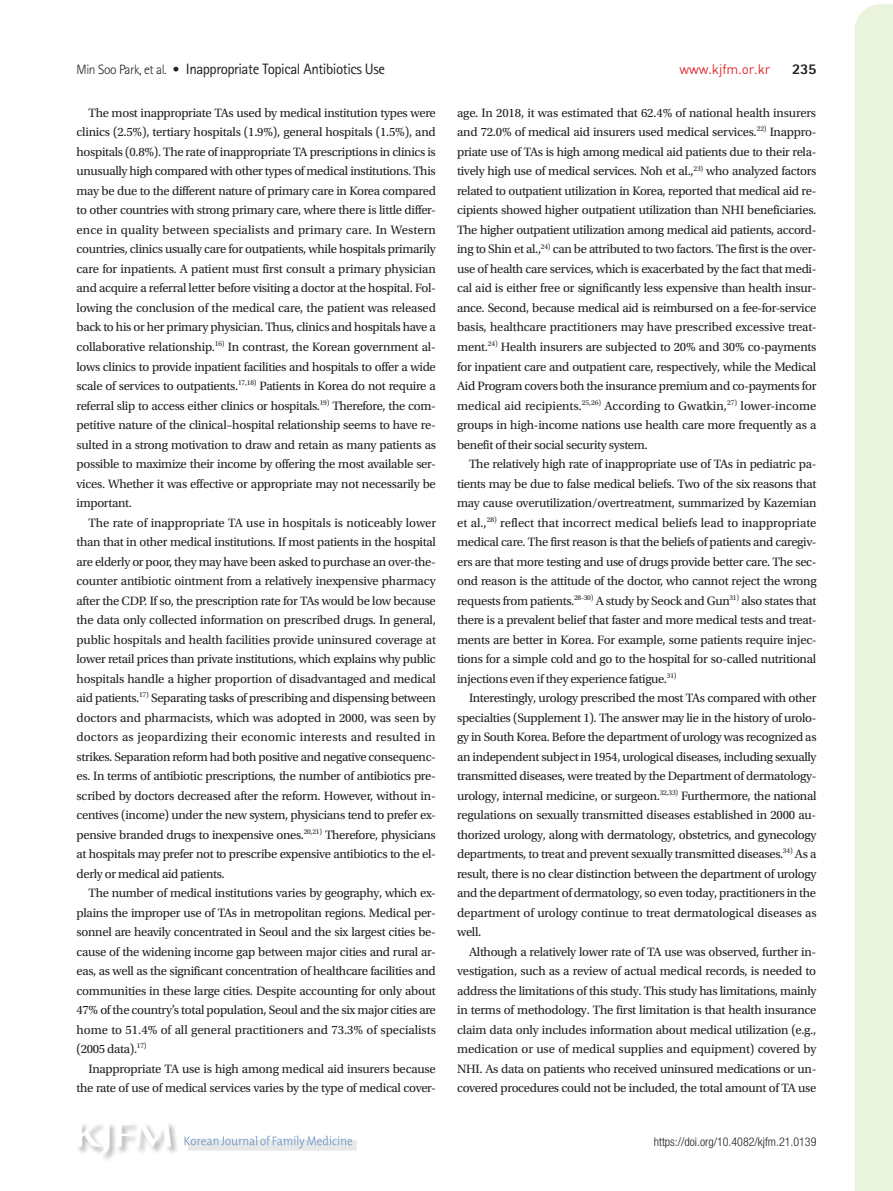
<style>
.page{position:relative;width:893px;height:1191px;background:#fff}
.page>*{position:absolute;margin:0;border:0;box-sizing:border-box;transform-origin:0 0}
.t1{font:15px "Rotis Sans Serif Std";letter-spacing:-.03em;color:#231f20}
.t2{font:800 15px "Rotis Sans Serif Std";color:#231f20}
.t3{font:13.5px "Dinreg";letter-spacing:-.01em;color:#e02a30}
.t4{font:12.75px/19.5px "Utopia Std";letter-spacing:-.025em;color:#231f20;text-align:justify}
.t5{font:300 condensed 12px "Helvetica Neue LT Std";color:#231f20}
.s1{font-weight:300;font-size:13.5px}
</style>
<div class="page">
<div style="left:855px;top:4px;width:38px;height:1187px;background:#eaf3dc"></div>
<div style="left:188px;top:1140px;width:169px;height:10px;background:#e8e8e9"></div>
<svg style="left:185px;top:1135px;width:167px;height:13px"></svg>
<div style="left:76px;top:1122px;width:104px;height:40px;background:#231f20;opacity:.3"></div>
<svg style="left:77px;top:1122px;width:94px;height:32px"></svg>
<p class="t1" style="left:77px;top:60px;width:310px"><span class="s1">Min Soo Park, et al. •</span> Inappropriate Topical Antibiotics Use</p>
<p class="t4" style="left:77px;top:103px;width:361px;text-indent:12px">The most inappropriate TAs used by medical institution types were clinics (2.5%), tertiary hospitals (1.9%), general hospitals (1.5%), and hospitals (0.8%). The rate of inappropriate TA prescriptions in clinics is unusually high compared with other types of medical institutions. This may be due to the different nature of primary care in Korea compared to other countries with strong primary care, where there is little differ&shy;ence in quality between specialists and primary care. In Western countries, clinics usually care for outpatients, while hospitals primarily care for inpatients. A patient must first consult a primary physician and acquire a referral letter before visiting a doctor at the hospital. Fol&shy;lowing the conclusion of the medical care, the patient was released back to his or her primary physician. Thus, clinics and hospitals have a collaborative relationship.<sup>16)</sup> In contrast, the Korean government al&shy;lows clinics to provide inpatient facilities and hospitals to offer a wide scale of services to outpatients.<sup>17,18)</sup> Patients in Korea do not require a referral slip to access either clinics or hospitals.<sup>19)</sup> Therefore, the com&shy;petitive nature of the clinical–hospital relationship seems to have re&shy;sulted in a strong motivation to draw and retain as many patients as possible to maximize their income by offering the most available ser&shy;vices. Whether it was effective or appropriate may not necessarily be important.</p>
<p class="t4" style="left:77px;top:513px;width:361px;text-indent:12px">The rate of inappropriate TA use in hospitals is noticeably lower than that in other medical institutions. If most patients in the hospital are elderly or poor, they may have been asked to purchase an over-the&shy;counter antibiotic ointment from a relatively inexpensive pharmacy after the CDP. If so, the prescription rate for TAs would be low because the data only collected information on prescribed drugs. In general, public hospitals and health facilities provide uninsured coverage at lower retail prices than private institutions, which explains why public hospitals handle a higher proportion of disadvantaged and medical aid patients.<sup>17)</sup> Separating tasks of prescribing and dispensing between doctors and pharmacists, which was adopted in 2000, was seen by doctors as jeopardizing their economic interests and resulted in strikes. Separation reform had both positive and negative consequenc&shy;es. In terms of antibiotic prescriptions, the number of antibiotics pre&shy;scribed by doctors decreased after the reform. However, without in&shy;centives (income) under the new system, physicians tend to prefer ex&shy;pensive branded drugs to inexpensive ones.<sup>20,21)</sup> Therefore, physicians at hospitals may prefer not to prescribe expensive antibiotics to the el&shy;derly or medical aid patients.</p>
<p class="t4" style="left:77px;top:883px;width:361px;text-indent:12px">The number of medical institutions varies by geography, which ex&shy;plains the improper use of TAs in metropolitan regions. Medical per&shy;sonnel are heavily concentrated in Seoul and the six largest cities be&shy;cause of the widening income gap between major cities and rural ar&shy;eas, as well as the significant concentration of healthcare facilities and communities in these large cities. Despite accounting for only about 47% of the country’s total population, Seoul and the six major cities are home to 51.4% of all general practitioners and 73.3% of specialists (2005 data).<sup>17)</sup></p>
<p class="t4" style="left:77px;top:1059px;width:361px;text-align:right">Inappropriate TA use is high among medical aid insurers because the rate of use of medical services varies by the type of medical cover-</p>
<p class="t3" style="left:679px;top:61px;width:93px">www.kjfm.or.kr</p>
<p class="t2" style="left:792px;top:60px;width:26px">235</p>
<p class="t4" style="left:457px;top:103px;width:361px">age. In 2018, it was estimated that 62.4% of national health insurers and 72.0% of medical aid insurers used medical services.<sup>22)</sup> Inappro&shy;priate use of TAs is high among medical aid patients due to their rela&shy;tively high use of medical services. Noh et al.,<sup>23)</sup> who analyzed factors related to outpatient utilization in Korea, reported that medical aid re&shy;cipients showed higher outpatient utilization than NHI beneficiaries.<br>The higher outpatient utilization among medical aid patients, accord&shy;ing to Shin et al.,<sup>24)</sup> can be attributed to two factors. The first is the over&shy;use of health care services, which is exacerbated by the fact that medi&shy;cal aid is either free or significantly less expensive than health insur&shy;ance. Second, because medical aid is reimbursed on a fee-for-service basis, healthcare practitioners may have prescribed excessive treat&shy;ment.<sup>24)</sup> Health insurers are subjected to 20% and 30% co-payments for inpatient care and outpatient care, respectively, while the Medical Aid Program covers both the insurance premium and co-payments for medical aid recipients.<sup>25,26)</sup> According to Gwatkin,<sup>27)</sup> lower-income groups in high-income nations use health care more frequently as a benefit of their social security system.</p>
<p class="t4" style="left:457px;top:454px;width:361px;text-indent:12px">The relatively high rate of inappropriate use of TAs in pediatric pa&shy;tients may be due to false medical beliefs. Two of the six reasons that may cause overutilization/overtreatment, summarized by Kazemian et al.,<sup>28)</sup> reflect that incorrect medical beliefs lead to inappropriate medical care. The first reason is that the beliefs of patients and caregiv&shy;ers are that more testing and use of drugs provide better care. The sec&shy;ond reason is the attitude of the doctor, who cannot reject the wrong requests from patients.<sup>28-30)</sup> A study by Seock and Gun<sup>31)</sup> also states that there is a prevalent belief that faster and more medical tests and treat&shy;ments are better in Korea. For example, some patients require injec&shy;tions for a simple cold and go to the hospital for so-called nutritional injections even if they experience fatigue.<sup>31)</sup></p>
<p class="t4" style="left:457px;top:688px;width:361px;text-indent:12px">Interestingly, urology prescribed the most TAs compared with other specialties (Supplement 1). The answer may lie in the history of urolo&shy;gy in South Korea. Before the department of urology was recognized as an independent subject in 1954, urological diseases, including sexually transmitted diseases, were treated by the Department of dermatology&shy;urology, internal medicine, or surgeon.<sup>32,33)</sup> Furthermore, the national regulations on sexually transmitted diseases established in 2000 au&shy;thorized urology, along with dermatology, obstetrics, and gynecology departments, to treat and prevent sexually transmitted diseases.<sup>34)</sup> As a result, there is no clear distinction between the department of urology and the department of dermatology, so even today, practitioners in the department of urology continue to treat dermatological diseases as well.</p>
<p class="t4" style="left:457px;top:942px;width:361px;text-indent:12px">Although a relatively lower rate of TA use was observed, further in&shy;vestigation, such as a review of actual medical records, is needed to address the limitations of this study. This study has limitations, mainly in terms of methodology. The first limitation is that health insurance claim data only includes information about medical utilization (e.g., medication or use of medical supplies and equipment) covered by NHI. As data on patients who received uninsured medications or un&shy;covered procedures could not be included, the total amount of TA use</p>
<p class="t5" style="left:654px;top:1134px;width:164px">https://doi.org/10.4082/kjfm.21.0139</p>
</div>
